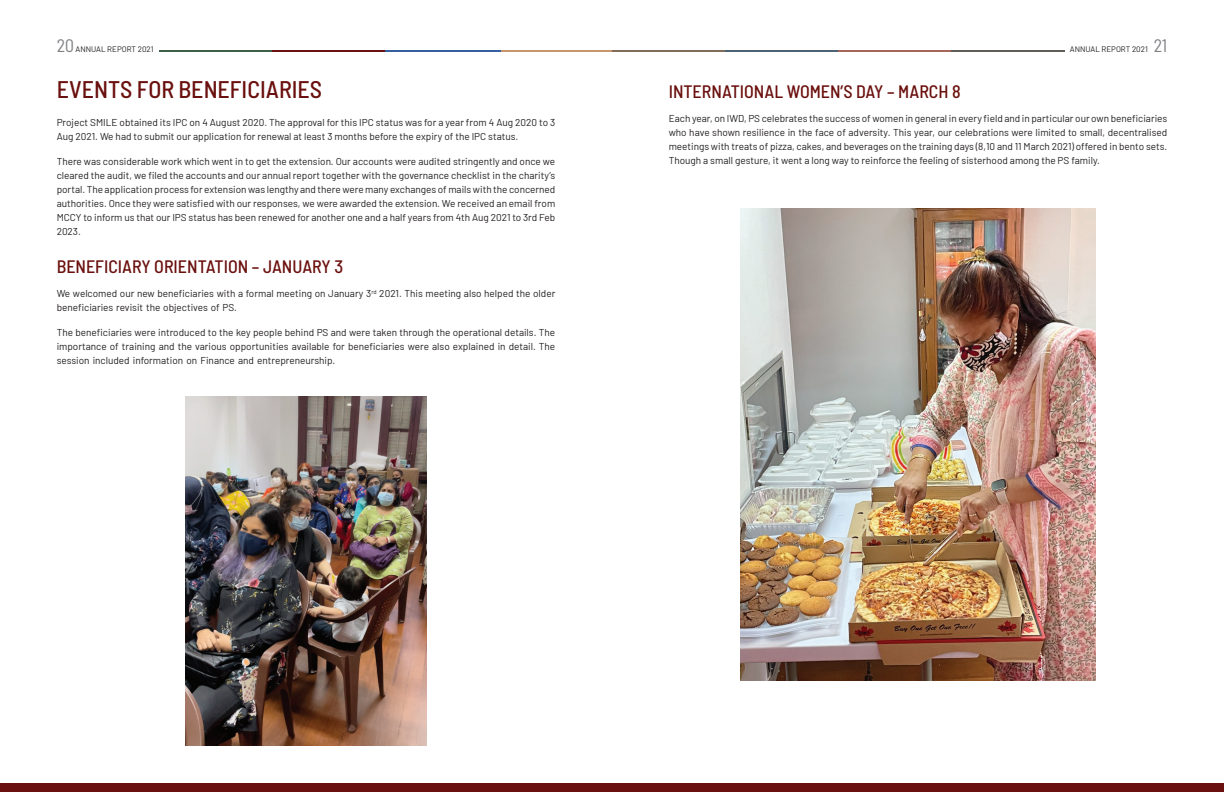
<style>
.page{position:relative;width:1224px;height:792px;background:#fff}
.page>*{position:absolute;margin:0;border:0;box-sizing:border-box;transform-origin:0 0}
.t1{font:500 semi-condensed 24px "Barlow";color:#6a100e}
.t2{font:500 semi-condensed 18px "Barlow";color:#6a100e}
.t3{font:semi-condensed 18px "Barlow";color:#808285}
.t4{font:10px/14px "Barlow";color:#231f20;text-align:justify}
.t5{font:8px "Barlow";color:#231f20}
</style>
<div class="page">
<hr style="left:159px;top:50px;width:113px;height:2px;background:#3d604a">
<hr style="left:272px;top:50px;width:114px;height:2px;background:#6a100e">
<hr style="left:501px;top:50px;width:111px;height:2px;background:#c6956b">
<hr style="left:386px;top:50px;width:115px;height:2px;background:#355f9f">
<hr style="left:612px;top:50px;width:113px;height:2px;background:#816b59">
<hr style="left:725px;top:50px;width:113px;height:2px;background:#4b6274">
<hr style="left:838px;top:50px;width:114px;height:2px;background:#a66759">
<hr style="left:952px;top:50px;width:113px;height:2px;background:#615d59">
<img style="left:185px;top:396px;width:242px;height:350px">
<img style="left:741px;top:209px;width:354px;height:472px">
<div style="left:0;top:783px;width:1224px;height:9px;background:#6a100e"></div>
<h2 class="t3" style="left:57px;top:34px;width:19px">20</h2>
<p class="t5" style="left:76px;top:43px;width:79px">ANNUAL REPORT 2021</p>
<p class="t5" style="left:1070px;top:43px;width:79px">ANNUAL REPORT 2021</p>
<h2 class="t3" style="left:1154px;top:34px;width:15px">21</h2>
<h1 class="t1" style="left:57px;top:75px;width:267px">EVENTS FOR BENEFICIARIES</h1>
<p class="t4" style="left:57px;top:114px;width:500px">Project SMILE obtained its IPC on 4 August 2020. The approval for this IPC status was for a year from 4 Aug 2020 to 3<br>Aug 2021. We had to submit our application for renewal at least 3 months before the expiry of the IPC status.</p>
<p class="t4" style="left:57px;top:154px;width:500px">There was considerable work which went in to get the extension. Our accounts were audited stringently and once we cleared the audit, we filed the accounts and our annual report together with the governance checklist in the charity’s portal. The application process for extension was lengthy and there were many exchanges of mails with the concerned authorities. Once they were satisfied with our responses, we were awarded the extension. We received an email from MCCY to inform us that our IPS status has been renewed for another one and a half years from 4th Aug 2021 to 3rd Feb 2023.</p>
<h2 class="t2" style="left:57px;top:256px;width:288px">BENEFICIARY ORIENTATION – JANUARY 3</h2>
<p class="t4" style="left:57px;top:285px;width:500px">We welcomed our new beneficiaries with a formal meeting on January 3<sup>rd</sup> 2021. This meeting also helped the older beneficiaries revisit the objectives of PS.</p>
<p class="t4" style="left:57px;top:325px;width:500px">The beneficiaries were introduced to the key people behind PS and were taken through the operational details. The importance of training and the various opportunities available for beneficiaries were also explained in detail. The session included information on Finance and entrepreneurship.</p>
<h2 class="t2" style="left:669px;top:81px;width:294px">INTERNATIONAL WOMEN’S DAY – MARCH 8</h2>
<p class="t4" style="left:669px;top:111px;width:500px">Each year, on IWD, PS celebrates the success of women in general in every field and in particular our own beneficiaries who have shown resilience in the face of adversity. This year, our celebrations were limited to small, decentralised meetings with treats of pizza, cakes, and beverages on the training days (8,10 and 11 March 2021) offered in bento sets.<br>Though a small gesture, it went a long way to reinforce the feeling of sisterhood among the PS family.</p>
</div>
